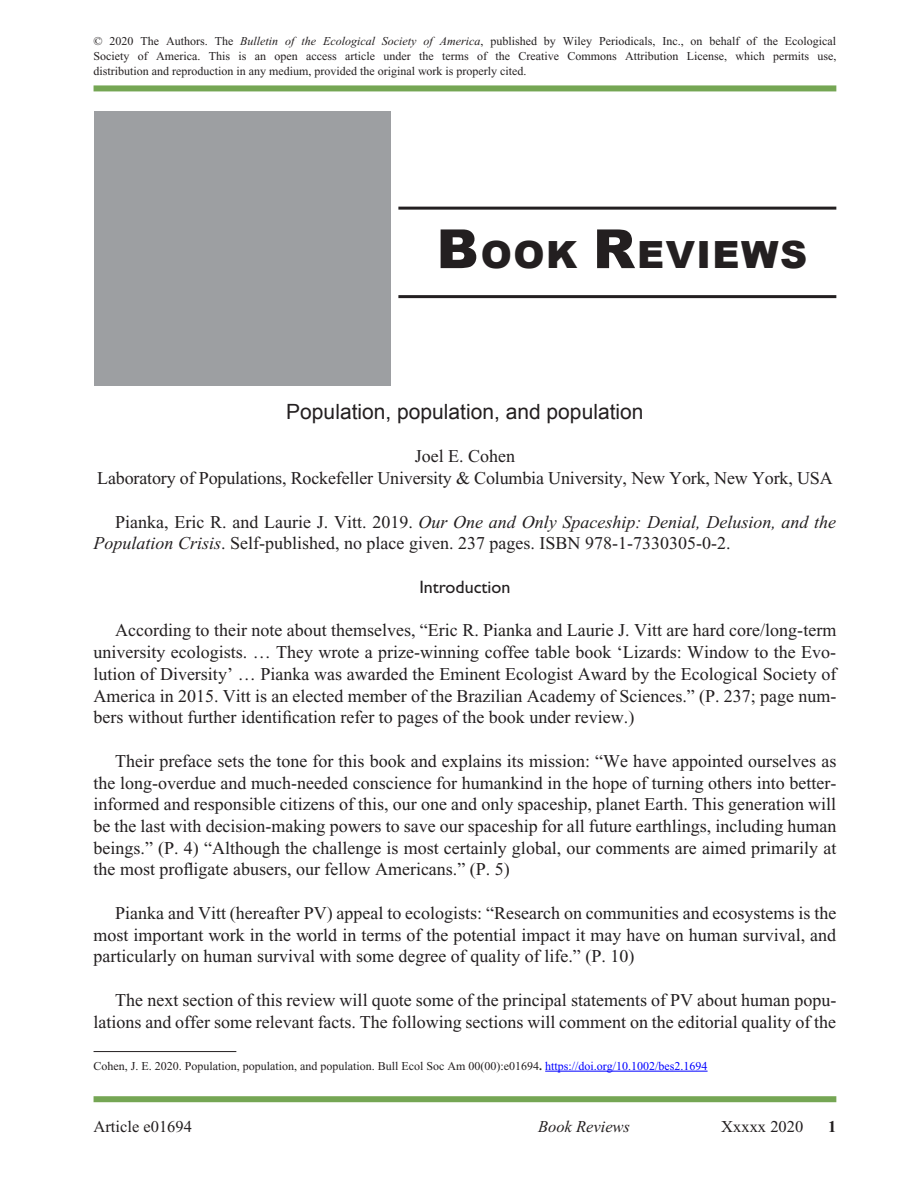
<style>
.page{position:relative;width:918px;height:1188px;background:#fff}
.page>*{position:absolute;margin:0;border:0;box-sizing:border-box;transform-origin:0 0}
.t1{font:900 37.5px "Arial";letter-spacing:.04em;color:#231f20}
.t2{font:21px "Arial";color:#231f20}
.t3{font:18px/21.8px "Times New Roman";color:#231f20;text-align:justify}
.t4{font:18px "Gill Sans";color:#231f20}
.t5{font:16.5px "Times New Roman";color:#231f20}
.t6{font:italic 16.5px "Times New Roman";color:#231f20}
.t7{font:700 16.5px "Times New Roman";color:#231f20}
.t8{font:12px/15px "Times New Roman";color:#231f20;text-align:justify}
.s1{font-style:italic}
.s2{font-size:54px}
.s3{font-weight:700}
.s4{color:#00f}
</style>
<div class="page">
<div style="left:94px;top:1096px;width:742px;height:6px;background:#75a654"></div>
<div style="left:94px;top:85px;width:742px;height:6px;background:#75a654"></div>
<div style="left:94px;top:112px;width:297px;height:274px;background:#9d9fa2"></div>
<hr style="left:398px;top:207px;width:438px;height:3px;background:#231f20">
<hr style="left:398px;top:295px;width:438px;height:3px;background:#231f20">
<hr style="left:94px;top:1051px;width:142px;height:1px;background:#231f20">
<hr style="left:545px;top:1071px;width:163px;height:1px;background:#00f">
<p class="t8" style="left:94px;top:33px;width:744px">© 2020 The Authors. The <span class="s1">Bulletin of the Ecological Society of America</span>, published by Wiley Periodicals, Inc., on behalf of the Ecological Society of America. This is an open access article under the terms of the Creative Commons Attribution License, which permits use, distribution and reproduction in any medium, provided the original work is properly cited.</p>
<h1 class="t1" style="left:437px;top:228px;width:372px"><span class="s2">B</span>OOK <span class="s2">R</span>EVIEWS</h1>
<p class="t2" style="left:286px;top:398px;width:359px">Population, population, and population</p>
<p class="t3" style="left:97px;top:445px;width:737px;text-align:center">Joel E. Cohen<br>Laboratory of Populations, Rockefeller University &amp; Columbia University, New York, New York, USA</p>
<p class="t3" style="left:94px;top:511px;width:744px;text-indent:22px">Pianka, Eric R. and Laurie J. Vitt. 2019. <span class="s1">Our One and Only Spaceship: Denial, Delusion, and the<br>Population Crisis</span>. Self-published, no place given. 237 pages. ISBN 978-1-7330305-0-2.</p>
<p class="t4" style="left:419px;top:576px;width:93px">Introduction</p>
<p class="t3" style="left:94px;top:619px;width:744px;text-indent:22px">According to their note about themselves, “Eric R. Pianka and Laurie J. Vitt are hard core/long-term university ecologists. … They wrote a prize-winning coffee table book ‘Lizards: Window to the Evo&shy;lution of Diversity’ … Pianka was awarded the Eminent Ecologist Award by the Ecological Society of America in 2015. Vitt is an elected member of the Brazilian Academy of Sciences.” (P. 237; page num&shy;bers without further identification refer to pages of the book under review.)</p>
<p class="t3" style="left:94px;top:750px;width:744px;text-indent:22px">Their preface sets the tone for this book and explains its mission: “We have appointed ourselves as the long-overdue and much-needed conscience for humankind in the hope of turning others into better&shy;informed and responsible citizens of this, our one and only spaceship, planet Earth. This generation will be the last with decision-making powers to save our spaceship for all future earthlings, including human beings.” (P. 4) “Although the challenge is most certainly global, our comments are aimed primarily at the most profligate abusers, our fellow Americans.” (P. 5)</p>
<p class="t3" style="left:94px;top:902px;width:744px;text-indent:22px">Pianka and Vitt (hereafter PV) appeal to ecologists: “Research on communities and ecosystems is the most important work in the world in terms of the potential impact it may have on human survival, and particularly on human survival with some degree of quality of life.” (P. 10)</p>
<p class="t3" style="left:94px;top:989px;width:744px;text-align:right">The next section of this review will quote some of the principal statements of PV about human popu&shy;lations and offer some relevant facts. The following sections will comment on the editorial quality of the</p>
<p class="t8" style="left:94px;top:1058px;width:616px">Cohen, J. E. 2020. Population, population, and population. Bull Ecol Soc Am 00(00):e01694<span class="s3">.</span> <span class="s4">https://doi.org/10.1002/bes2.1694</span></p>
<p class="t5" style="left:94px;top:1118px;width:100px">Article e01694</p>
<p class="t6" style="left:538px;top:1118px;width:93px">Book Reviews</p>
<p class="t5" style="left:721px;top:1118px;width:84px">Xxxxx 2020</p>
<p class="t7" style="left:828px;top:1118px;width:10px">1</p>
</div>
